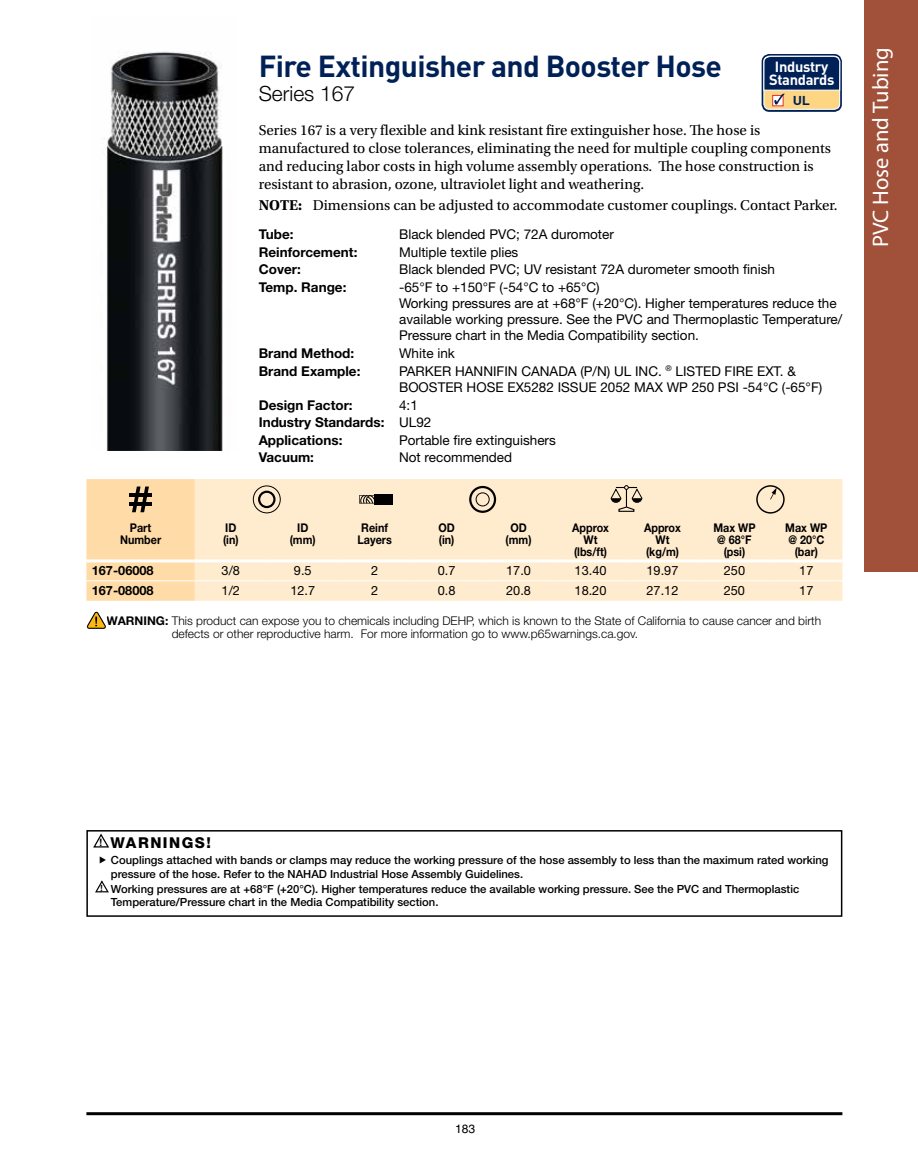
<style>
.page{position:relative;width:918px;height:1175px;background:#fff}
.page>*{position:absolute;margin:0;border:0;box-sizing:border-box;transform-origin:0 0}
.t1{font:700 30px "DINOT";letter-spacing:-.02em;color:#002157}
.t2{font:22.5px "Myriad Pro";color:#fff}
.t3{font:300 21px "Helvetica Neue LT Std";color:#000}
.t4{font:15px/18px "Utopia Std";color:#000}
.t5{font:800 15px "Helvetica Neue LT Std";letter-spacing:.1em;color:#000}
.t6{font:700 14.55px/12.9px "DINOT";letter-spacing:-.02em;color:#fff;text-align:center}
.t7{font:13.5px/16.2px "Helvetica Neue LT Std";color:#000}
.t8{font:700 13.5px/17.7px "Helvetica Neue LT Std";color:#000}
.t9{font:12.75px "Helvetica Neue LT Std";color:#000}
.t10{font:700 12.75px "Helvetica Neue LT Std";color:#000}
.t11{font:700 12.75px "DINOT";color:#002157;scale:1.1 1}
.t12{font:300 12px/13.5px "Helvetica Neue LT Std";color:#000}
.t13{font:700 12px/12px "Helvetica Neue LT Std";color:#000;text-align:center;scale:.9 1}
.t14{font:12px "Helvetica";color:#000}
.t15{font:500 11.25px/13.5px "Helvetica Neue LT Std";color:#000}
.t16{font:700 10.2px "Helvetica";color:#000}
.t17{font:700 8.7px "Helvetica";color:#000}
.s1{font-weight:700}
.s2{font-weight:400}
</style>
<div class="page">
<hr style="left:86px;top:1112px;width:756px;height:3px;background:#000">
<div style="left:864px;top:0;width:54px;height:571px;background:#a15039"></div>
<div style="left:195px;top:479px;width:647px;height:122px;background:#ffeccf"></div>
<hr style="left:195px;top:580px;width:72px;height:1px;background:#fff">
<hr style="left:267px;top:580px;width:72px;height:1px;background:#fff">
<hr style="left:339px;top:580px;width:72px;height:1px;background:#fff">
<hr style="left:411px;top:580px;width:72px;height:1px;background:#fff">
<hr style="left:483px;top:580px;width:72px;height:1px;background:#fff">
<hr style="left:555px;top:580px;width:72px;height:1px;background:#fff">
<hr style="left:627px;top:580px;width:71px;height:1px;background:#fff">
<hr style="left:698px;top:580px;width:72px;height:1px;background:#fff">
<hr style="left:770px;top:580px;width:72px;height:1px;background:#fff">
<hr style="left:195px;top:559px;width:72px;height:3px;background:#fff">
<hr style="left:267px;top:559px;width:72px;height:3px;background:#fff">
<hr style="left:339px;top:559px;width:72px;height:3px;background:#fff">
<hr style="left:411px;top:559px;width:72px;height:3px;background:#fff">
<hr style="left:483px;top:559px;width:72px;height:3px;background:#fff">
<hr style="left:555px;top:559px;width:72px;height:3px;background:#fff">
<hr style="left:627px;top:559px;width:71px;height:3px;background:#fff">
<hr style="left:698px;top:559px;width:72px;height:3px;background:#fff">
<hr style="left:770px;top:559px;width:72px;height:3px;background:#fff">
<svg style="left:86px;top:479px;width:109px;height:122px;background:#fcdaa8"></svg>
<hr style="left:129px;top:502px;width:23px;height:3px;background:#000">
<hr style="left:129px;top:493px;width:23px;height:4px;background:#000">
<svg style="left:258px;top:490px;width:18px;height:18px"></svg>
<div style="left:253px;top:485px;width:28px;height:28px;border:1px solid #000;border-radius:50%"></div>
<div style="left:374px;top:494px;width:19px;height:10px;background:#000"></div>
<svg style="left:359px;top:495px;width:15px;height:9px"></svg>
<svg style="left:469px;top:486px;width:27px;height:27px"></svg>
<svg style="left:610px;top:485px;width:33px;height:27px"></svg>
<div style="left:756px;top:485px;width:29px;height:28px;border:1px solid #000;border-radius:50%"></div>
<svg style="left:770px;top:487px;width:7px;height:12px"></svg>
<img style="left:104px;top:51px;width:119px;height:399px">
<div style="left:86px;top:830px;width:756px;height:86px;border:2px solid #000"></div>
<svg style="left:93px;top:832px;width:17px;height:16px"></svg>
<div style="left:762px;top:54px;width:80px;height:58px;border:4px solid #002157;border-radius:5px"></div>
<div style="left:764px;top:56px;width:76px;height:53px;background:#fed683;border-radius:5px"></div>
<div style="left:763px;top:56px;width:77px;height:54px;border:1px solid #fff;border-radius:5px"></div>
<svg style="left:763px;top:55px;width:78px;height:50px"></svg>
<svg style="left:86px;top:611px;width:20px;height:18px"></svg>
<svg style="left:95px;top:880px;width:14px;height:13px"></svg>
<h1 class="t1" style="left:259px;top:46px;width:465px">Fire Extinguisher and Booster Hose</h1>
<h3 class="t3" style="left:259px;top:81px;width:98px">Series 167</h3>
<p class="t4" style="left:259px;top:122px;width:574px">Series 167 is a very flexible and kink resistant fire extinguisher hose. The hose is manufactured to close tolerances, eliminating the need for multiple coupling components and reducing labor costs in high volume assembly operations. The hose construction is resistant to abrasion, ozone, ultraviolet light and weathering.</p>
<p class="t4" style="left:259px;top:197px;width:580px"><span class="s1">NOTE:</span> Dimensions can be adjusted to accommodate customer couplings. Contact Parker.</p>
<p class="t8" style="left:259px;top:225px;width:36px">Tube:</p>
<p class="t7" style="left:399px;top:226px;width:216px">Black blended PVC; 72A duromoter</p>
<p class="t8" style="left:259px;top:242px;width:100px">Reinforcement:</p>
<p class="t7" style="left:399px;top:243px;width:121px">Multiple textile plies</p>
<p class="t8" style="left:259px;top:260px;width:44px">Cover:</p>
<p class="t7" style="left:399px;top:261px;width:377px">Black blended PVC; UV resistant 72A durometer smooth finish</p>
<p class="t8" style="left:259px;top:278px;width:89px">Temp. Range:</p>
<p class="t7" style="left:399px;top:279px;width:445px">-65°F to +150°F (-54°C to +65°C)<br>Working pressures are at +68°F (+20°C). Higher temperatures reduce the available working pressure. See the PVC and Thermoplastic Temperature/ Pressure chart in the Media Compatibility section.</p>
<p class="t8" style="left:259px;top:344px;width:97px">Brand Method:</p>
<p class="t7" style="left:399px;top:345px;width:57px">White ink</p>
<p class="t8" style="left:259px;top:362px;width:103px">Brand Example:</p>
<p class="t7" style="left:399px;top:362px;width:425px">PARKER HANNIFIN CANADA (P/N) UL INC. <sup>®</sup> LISTED FIRE EXT. &amp;<br>BOOSTER HOSE EX5282 ISSUE 2052 MAX WP 250 PSI -54°C (-65°F)</p>
<p class="t8" style="left:259px;top:395px;width:96px">Design Factor:</p>
<p class="t6" style="left:769px;top:60px;width:67px">Industry<br>Standards</p>
<p class="t11" style="left:793px;top:92px;width:17px">UL</p>
<p class="t8" style="left:259px;top:395px;width:174px;text-indent:140px"><span class="s2">4:1<br></span>Industry Standards: <span class="s2">UL92<br></span>Applications:</p>
<p class="t7" style="left:399px;top:432px;width:158px">Portable fire extinguishers</p>
<p class="t8" style="left:259px;top:448px;width:57px">Vacuum:</p>
<p class="t7" style="left:399px;top:449px;width:115px">Not recommended</p>
<p class="t13" style="left:120px;top:521px;width:47px">Part<br>Number</p>
<p class="t13" style="left:223px;top:521px;width:19px;text-align:left">ID (in)</p>
<p class="t13" style="left:290px;top:521px;width:30px">ID (mm)</p>
<p class="t13" style="left:358px;top:521px;width:40px">Reinf<br>Layers</p>
<p class="t13" style="left:438px;top:521px;width:20px;text-align:left">OD (in)</p>
<p class="t13" style="left:506px;top:521px;width:30px">OD (mm)</p>
<p class="t13" style="left:572px;top:521px;width:43px">Approx<br>Wt (lbs/ft)</p>
<p class="t13" style="left:644px;top:521px;width:43px">Approx<br>Wt (kg/m)</p>
<p class="t13" style="left:713px;top:521px;width:48px">Max WP @ 68°F (psi)</p>
<p class="t13" style="left:785px;top:521px;width:48px">Max WP @ 20°C (bar)</p>
<p class="t10" style="left:92px;top:563px;width:63px">167-06008</p>
<p class="t9" style="left:222px;top:563px;width:20px">3/8</p>
<p class="t9" style="left:294px;top:563px;width:19px">9.5</p>
<p class="t9" style="left:371px;top:563px;width:9px">2</p>
<p class="t9" style="left:438px;top:563px;width:19px">0.7</p>
<p class="t9" style="left:506px;top:563px;width:26px">17.0</p>
<p class="t9" style="left:575px;top:563px;width:33px">13.40</p>
<p class="t9" style="left:647px;top:563px;width:33px">19.97</p>
<p class="t9" style="left:724px;top:563px;width:23px">250</p>
<p class="t9" style="left:799px;top:563px;width:16px">17</p>
<p class="t10" style="left:92px;top:583px;width:63px">167-08008</p>
<p class="t9" style="left:222px;top:583px;width:20px">1/2</p>
<p class="t9" style="left:290px;top:583px;width:26px">12.7</p>
<p class="t9" style="left:371px;top:583px;width:9px">2</p>
<p class="t9" style="left:438px;top:583px;width:19px">0.8</p>
<p class="t9" style="left:506px;top:583px;width:26px">20.8</p>
<p class="t9" style="left:575px;top:583px;width:33px">18.20</p>
<p class="t9" style="left:647px;top:583px;width:33px">27.12</p>
<p class="t9" style="left:724px;top:583px;width:23px">250</p>
<p class="t9" style="left:799px;top:583px;width:16px">17</p>
<p class="t12" style="left:172px;top:613px;width:651px;text-indent:-65px"><span class="s1">WARNING:</span> This product can expose you to chemicals including DEHP, which is known to the State of California to cause cancer and birth defects or other reproductive harm. For more information go to www.p65warnings.ca.gov.</p>
<h2 class="t2" style="left:867px;top:247px;width:201px;rotate:-90deg">PVC Hose and Tubing</h2>
<p class="t16" style="left:99px;top:835px;width:5px">!</p>
<p class="t17" style="left:100px;top:882px;width:4px">!</p>
<p class="t5" style="left:111px;top:833px;width:102px">WARNINGS!</p>
<p class="t15" style="left:111px;top:853px;width:719px">Couplings attached with bands or clamps may reduce the working pressure of the hose assembly to less than the maximum rated working pressure of the hose. Refer to the NAHAD Industrial Hose Assembly Guidelines.</p>
<p class="t15" style="left:111px;top:881px;width:690px">Working pressures are at +68°F (+20°C). Higher temperatures reduce the available working pressure. See the PVC and Thermoplastic<br>Temperature/Pressure chart in the Media Compatibility section.</p>
<p class="t14" style="left:455px;top:1122px;width:22px">183</p>
</div>
